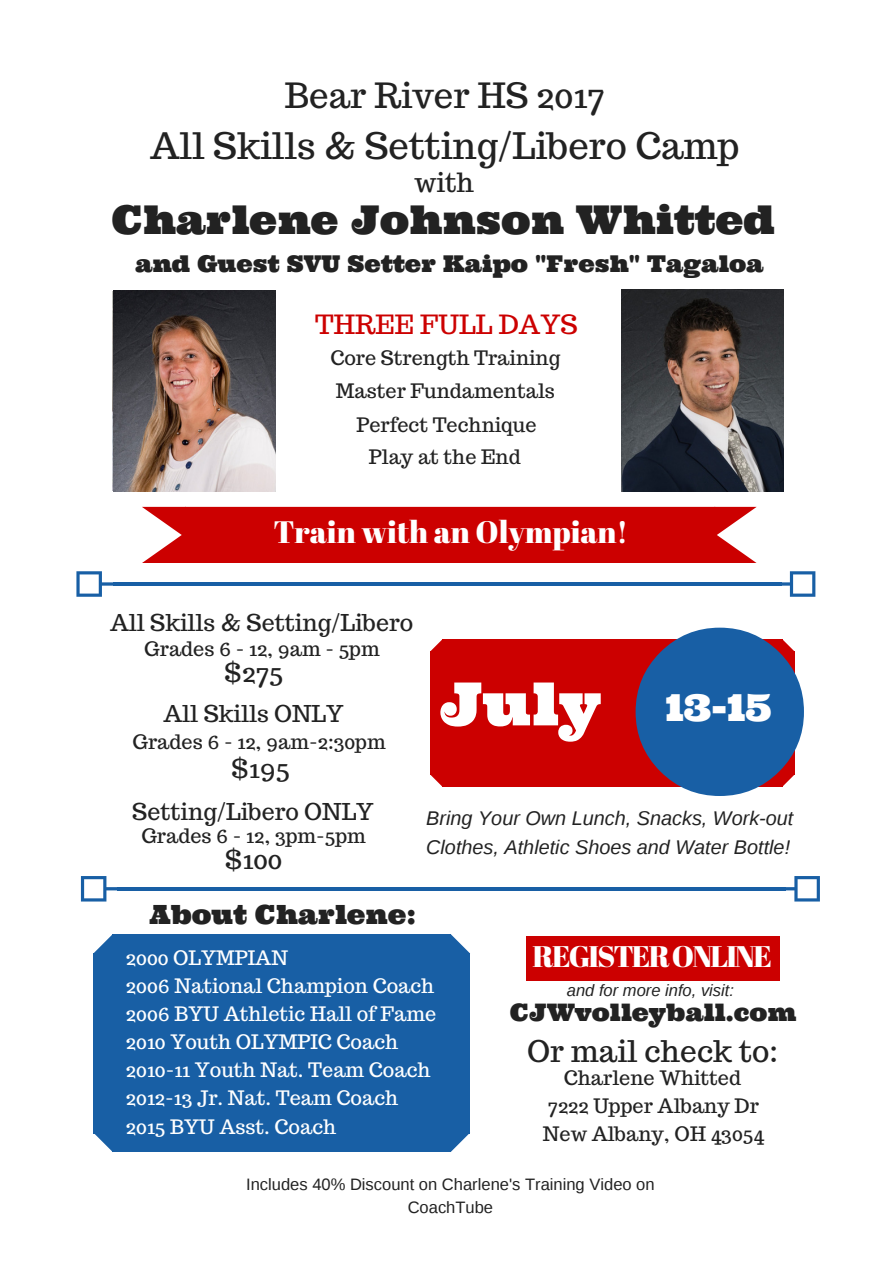
<style>
.page{position:relative;width:893px;height:1264px;background:#fff}
.page>*{position:absolute;margin:0;border:0;box-sizing:border-box;transform-origin:0 0}
.t1{font:39.75px "Ultra";color:#222}
.t2{font:37.2px "Ultra";color:#fff}
.t3{font:36.45px "Trocchi";color:#222}
.t4{font:34.65px "Trocchi";color:#222}
.t5{font:30.9px "Abril Fatface";color:#fff}
.t6{font:29.7px "Abril Fatface";letter-spacing:-.06em;color:#fff}
.t7{font:29.7px "Trocchi";color:#222}
.t8{font:26.4px "Trocchi";color:#222}
.t9{font:26.4px "Ultra";color:#222}
.t10{font:26.4px "Trocchi";color:#c00}
.t11{font:24.15px "Ultra";color:#222}
.t12{font:23.1px "Trocchi";color:#222}
.t13{font:23.1px "Ultra";color:#222}
.t14{font:19.8px/28px "Trocchi";color:#222}
.t15{font:19.8px/28px "Trocchi";color:#fff}
.t16{font:italic 19.8px/28px "Liberation Sans";color:#222}
.t17{font:16.5px/23.5px "Liberation Sans";color:#222;text-align:center}
.t18{font:italic 16.5px "Liberation Sans";color:#222}
.s1{font-size:59.55px}
</style>
<div class="page">
<svg style="left:430px;top:774px;width:12px;height:12px"></svg>
<div style="left:442px;top:774px;width:340px;height:12px;background:#c00"></div>
<div style="left:442px;top:639px;width:340px;height:12px;background:#c00"></div>
<div style="left:430px;top:651px;width:12px;height:123px;background:#c00"></div>
<div style="left:442px;top:651px;width:340px;height:123px;background:#c00"></div>
<svg style="left:430px;top:639px;width:12px;height:12px"></svg>
<svg style="left:635px;top:627px;width:169px;height:169px"></svg>
<hr style="left:113px;top:582px;width:668px;height:3px;background:#185fa5">
<svg style="left:780px;top:571px;width:35px;height:25px"></svg>
<svg style="left:76px;top:571px;width:38px;height:25px"></svg>
<svg style="left:451px;top:1133px;width:19px;height:19px"></svg>
<svg style="left:93px;top:1133px;width:19px;height:18px"></svg>
<div style="left:112px;top:1132px;width:339px;height:20px;background:#185fa5"></div>
<div style="left:450px;top:953px;width:20px;height:180px;background:#185fa5"></div>
<div style="left:112px;top:934px;width:339px;height:19px;background:#185fa5"></div>
<div style="left:93px;top:953px;width:20px;height:180px;background:#185fa5"></div>
<div style="left:112px;top:953px;width:339px;height:180px;background:#185fa5"></div>
<svg style="left:94px;top:935px;width:18px;height:18px"></svg>
<svg style="left:451px;top:934px;width:19px;height:19px"></svg>
<hr style="left:118px;top:887px;width:668px;height:3px;background:#185fa5">
<svg style="left:785px;top:876px;width:34px;height:25px"></svg>
<svg style="left:81px;top:876px;width:38px;height:25px"></svg>
<div style="left:142px;top:507px;width:614px;height:55px;background:#c00"></div>
<div style="left:526px;top:935px;width:253px;height:45px;background:#c00"></div>
<img style="left:114px;top:290px;width:161px;height:201px">
<img style="left:622px;top:289px;width:161px;height:202px">
<h3 class="t4" style="left:285px;top:73px;width:322px">Bear River HS 2017</h3>
<h3 class="t3" style="left:150px;top:121px;width:591px">All Skills &amp; Setting/Libero Camp</h3>
<h3 class="t8" style="left:414px;top:165px;width:61px">with</h3>
<h1 class="t1" style="left:111px;top:194px;width:665px">Charlene Johnson Whitted</h1>
<p class="t13" style="left:135px;top:249px;width:629px">and Guest SVU Setter Kaipo "Fresh" Tagaloa</p>
<h3 class="t10" style="left:315px;top:307px;width:264px">THREE FULL DAYS</h3>
<p class="t14" style="left:330px;top:344px;width:231px">Core Strength Training</p>
<p class="t14" style="left:336px;top:377px;width:221px">Master Fundamentals</p>
<p class="t14" style="left:356px;top:410px;width:181px">Perfect Technique</p>
<p class="t14" style="left:369px;top:443px;width:153px">Play at the End</p>
<h3 class="t5" style="left:273px;top:510px;width:356px">Train with an Olympian!</h3>
<p class="t12" style="left:110px;top:607px;width:305px">All Skills &amp; Setting/Libero</p>
<h3 class="t8" style="left:224px;top:654px;width:61px">$275</h3>
<p class="t14" style="left:144px;top:634px;width:237px">Grades 6 - 12, 9am - 5pm</p>
<p class="t12" style="left:163px;top:698px;width:182px">All Skills ONLY</p>
<p class="t14" style="left:133px;top:727px;width:254px">Grades 6 - 12, 9am-2:30pm</p>
<h3 class="t8" style="left:231px;top:751px;width:60px">$195</h3>
<p class="t12" style="left:132px;top:796px;width:243px">Setting/Libero ONLY</p>
<p class="t14" style="left:141px;top:822px;width:226px">Grades 6 - 12, 3pm-5pm</p>
<h3 class="t8" style="left:225px;top:842px;width:59px">$100</h3>
<h2 class="t2" style="left:438px;top:683px;width:335px"><span class="s1">July</span> 13-15</h2>
<p class="t16" style="left:426px;top:804px;width:368px">Bring Your Own Lunch, Snacks, Work-out<br>Clothes, Athletic Shoes and Water Bottle!</p>
<h3 class="t9" style="left:149px;top:897px;width:268px">About Charlene:</h3>
<p class="t15" style="left:126px;top:943px;width:312px">2000 OLYMPIAN<br>2006 National Champion Coach<br>2006 BYU Athletic Hall of Fame<br>2010 Youth OLYMPIC Coach<br>2010-11 Youth Nat. Team Coach<br>2012-13 Jr. Nat. Team Coach<br>2015 BYU Asst. Coach</p>
<h3 class="t6" style="left:532px;top:935px;width:241px">REGISTERONLINE</h3>
<p class="t18" style="left:567px;top:981px;width:169px">and for more info, visit:</p>
<p class="t11" style="left:510px;top:996px;width:288px">CJWvolleyball.com</p>
<h3 class="t7" style="left:527px;top:1031px;width:252px">Or mail check to:</h3>
<p class="t14" style="left:563px;top:1063px;width:179px">Charlene Whitted</p>
<p class="t14" style="left:543px;top:1091px;width:222px">7222 Upper Albany Dr<br>New Albany, OH 43054</p>
<p class="t17" style="left:246px;top:1172px;width:410px">Includes 40% Discount on Charlene's Training Video on<br>CoachTube</p>
</div>
